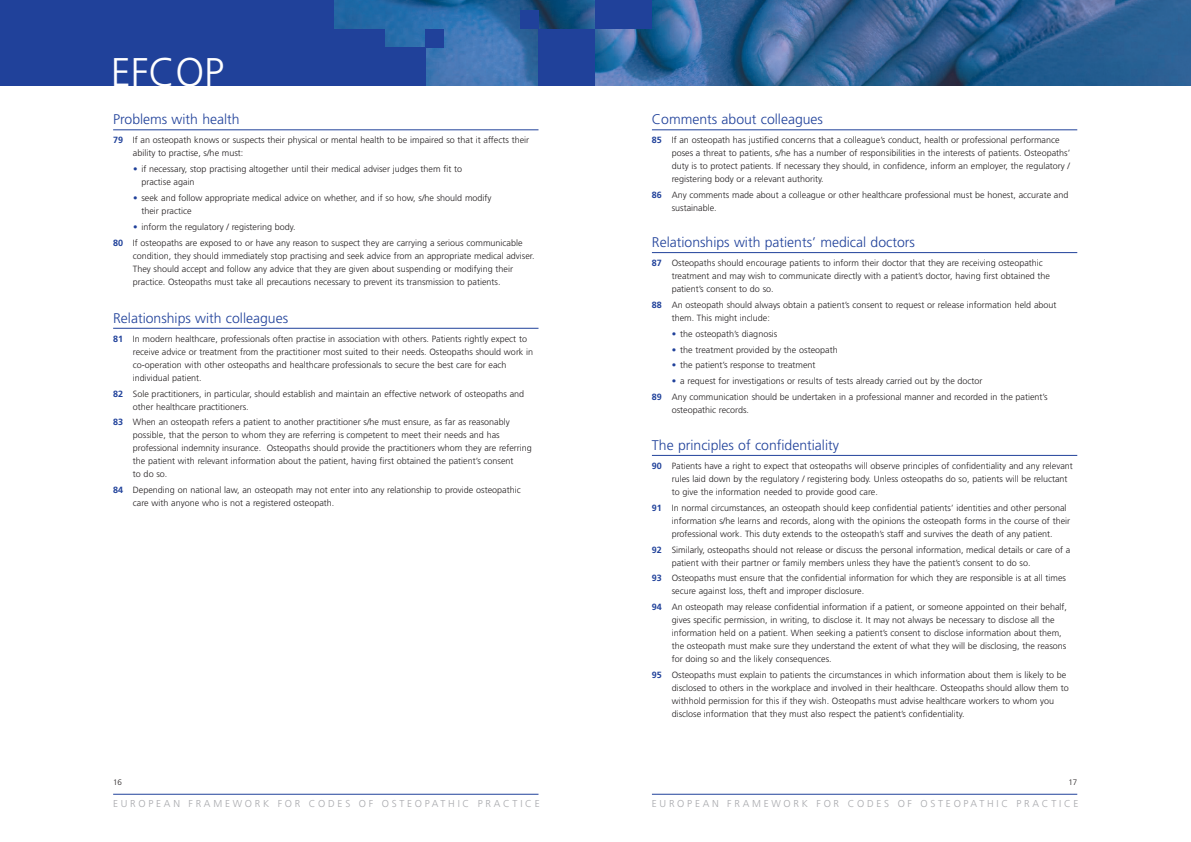
<style>
.page{position:relative;width:1191px;height:842px;background:#fff}
.page>*{position:absolute;margin:0;border:0;box-sizing:border-box;transform-origin:0 0}
.t1{font:300 40px "Frutiger";color:#fff}
.t2{font:300 14px "Frutiger";color:#20419a}
.t3{font:300 10px "Frutiger";letter-spacing:.27em;color:#a8a9ad}
.t4{font:300 9px/13px "Frutiger";color:#231f20}
.t5{font:300 8px "Frutiger";color:#231f20}
.s1{font-weight:700;color:#20419a}
.s2{color:#20419a}
</style>
<div class="page">
<div style="left:0;top:0;width:538px;height:85px;background:#20419a"></div>
<hr style="left:113px;top:130px;width:425px;height:1px;background:#20419a">
<hr style="left:113px;top:794px;width:425px;height:1px;background:#20419a">
<hr style="left:652px;top:794px;width:425px;height:1px;background:#20419a">
<img style="left:335px;top:0;width:855px;height:85px">
<div style="left:595px;top:0;width:57px;height:29px;background:#20419a"></div>
<div style="left:538px;top:29px;width:57px;height:56px;background:#20419a"></div>
<div style="left:379px;top:47px;width:46px;height:38px;background:#20419a"></div>
<div style="left:520px;top:10px;width:18px;height:19px;background:#20419a"></div>
<div style="left:425px;top:29px;width:18px;height:18px;background:#20419a"></div>
<div style="left:315px;top:29px;width:70px;height:56px;background:#20419a"></div>
<hr style="left:113px;top:328px;width:425px;height:1px;background:#20419a">
<hr style="left:652px;top:130px;width:425px;height:1px;background:#20419a">
<hr style="left:652px;top:252px;width:425px;height:1px;background:#20419a">
<hr style="left:652px;top:455px;width:425px;height:1px;background:#20419a">
<h1 class="t1" style="left:111px;top:56px;width:115px">EFCOP</h1>
<h2 class="t2" style="left:113px;top:114px;width:128px">Problems with health</h2>
<p class="t4" style="left:133px;top:134px;width:398px;text-indent:-20px"><span class="s1">79</span> If an osteopath knows or suspects their physical or mental health to be impaired so that it affects their ability to practise, s/he must:</p>
<p class="t4" style="left:141px;top:163px;width:322px;text-indent:-8px"><span class="s2">•</span> if necessary, stop practising altogether until their medical adviser judges them fit to practise again</p>
<p class="t4" style="left:141px;top:192px;width:352px;text-indent:-8px"><span class="s2">•</span> seek and follow appropriate medical advice on whether, and if so how, s/he should modify their practice</p>
<p class="t4" style="left:113px;top:219px;width:411px;line-height:15.8px;text-indent:20px"><span class="s2">•</span> inform the regulatory / registering body.<br><span class="s1">80</span> If osteopaths are exposed to or have any reason to suspect they are carrying a serious communicable</p>
<p class="t4" style="left:133px;top:250px;width:403px">condition, they should immediately stop practising and seek advice from an appropriate medical adviser.<br>They should accept and follow any advice that they are given about suspending or modifying their practice. Osteopaths must take all precautions necessary to prevent its transmission to patients.</p>
<h2 class="t2" style="left:113px;top:312px;width:176px">Relationships with colleagues</h2>
<p class="t4" style="left:133px;top:333px;width:402px;text-indent:-20px"><span class="s1">81</span> In modern healthcare, professionals often practise in association with others. Patients rightly expect to receive advice or treatment from the practitioner most suited to their needs. Osteopaths should work in co-operation with other osteopaths and healthcare professionals to secure the best care for each individual patient.</p>
<p class="t4" style="left:133px;top:388px;width:393px;text-indent:-20px"><span class="s1">82</span> Sole practitioners, in particular, should establish and maintain an effective network of osteopaths and other healthcare practitioners.</p>
<p class="t4" style="left:133px;top:416px;width:400px;text-indent:-20px"><span class="s1">83</span> When an osteopath refers a patient to another practitioner s/he must ensure, as far as reasonably possible, that the person to whom they are referring is competent to meet their needs and has professional indemnity insurance. Osteopaths should provide the practitioners whom they are referring the patient with relevant information about the patient, having first obtained the patient’s consent<br>to do so.</p>
<p class="t4" style="left:133px;top:484px;width:389px;text-indent:-20px"><span class="s1">84</span> Depending on national law, an osteopath may not enter into any relationship to provide osteopathic care with anyone who is not a registered osteopath.</p>
<h2 class="t2" style="left:652px;top:114px;width:173px">Comments about colleagues</h2>
<p class="t4" style="left:671px;top:134px;width:400px;text-indent:-20px"><span class="s1">85</span> If an osteopath has justified concerns that a colleague’s conduct, health or professional performance poses a threat to patients, s/he has a number of responsibilities in the interests of patients. Osteopaths’ duty is to protect patients. If necessary they should, in confidence, inform an employer, the regulatory / registering body or a relevant authority.</p>
<p class="t4" style="left:671px;top:189px;width:398px;text-indent:-20px"><span class="s1">86</span> Any comments made about a colleague or other healthcare professional must be honest, accurate and sustainable.</p>
<h2 class="t2" style="left:652px;top:237px;width:264px">Relationships with patients’ medical doctors</h2>
<p class="t4" style="left:671px;top:257px;width:380px;text-indent:-20px"><span class="s1">87</span> Osteopaths should encourage patients to inform their doctor that they are receiving osteopathic treatment and may wish to communicate directly with a patient’s doctor, having first obtained the patient’s consent to do so.</p>
<p class="t4" style="left:671px;top:299px;width:386px;text-indent:-20px"><span class="s1">88</span> An osteopath should always obtain a patient’s consent to request or release information held about them. This might include:</p>
<p class="t4" style="left:672px;top:328px;width:107px"><span class="s2">•</span> the osteopath’s diagnosis</p>
<p class="t4" style="left:672px;top:344px;width:167px"><span class="s2">•</span> the treatment provided by the osteopath</p>
<p class="t4" style="left:672px;top:359px;width:145px"><span class="s2">•</span> the patient’s response to treatment</p>
<p class="t4" style="left:652px;top:374px;width:397px;line-height:15.8px;text-indent:20px"><span class="s2">•</span> a request for investigations or results of tests already carried out by the doctor<br><span class="s1">89</span> Any communication should be undertaken in a professional manner and recorded in the patient’s</p>
<p class="t4" style="left:671px;top:404px;width:79px">osteopathic records.</p>
<h2 class="t2" style="left:652px;top:439px;width:189px">The principles of confidentiality</h2>
<p class="t4" style="left:671px;top:460px;width:403px;text-indent:-20px"><span class="s1">90</span> Patients have a right to expect that osteopaths will observe principles of confidentiality and any relevant rules laid down by the regulatory / registering body. Unless osteopaths do so, patients will be reluctant to give the information needed to provide good care.</p>
<p class="t4" style="left:671px;top:502px;width:400px;text-indent:-20px"><span class="s1">91</span> In normal circumstances, an osteopath should keep confidential patients’ identities and other personal information s/he learns and records, along with the opinions the osteopath forms in the course of their professional work. This duty extends to the osteopath’s staff and survives the death of any patient.</p>
<p class="t4" style="left:671px;top:544px;width:400px;text-indent:-20px"><span class="s1">92</span> Similarly, osteopaths should not release or discuss the personal information, medical details or care of a patient with their partner or family members unless they have the patient’s consent to do so.</p>
<p class="t4" style="left:671px;top:572px;width:396px;text-indent:-20px"><span class="s1">93</span> Osteopaths must ensure that the confidential information for which they are responsible is at all times secure against loss, theft and improper disclosure.</p>
<p class="t4" style="left:671px;top:601px;width:397px;text-indent:-20px"><span class="s1">94</span> An osteopath may release confidential information if a patient, or someone appointed on their behalf, gives specific permission, in writing, to disclose it. It may not always be necessary to disclose all the information held on a patient. When seeking a patient’s consent to disclose information about them, the osteopath must make sure they understand the extent of what they will be disclosing, the reasons for doing so and the likely consequences.</p>
<p class="t4" style="left:671px;top:669px;width:399px;text-indent:-20px"><span class="s1">95</span> Osteopaths must explain to patients the circumstances in which information about them is likely to be disclosed to others in the workplace and involved in their healthcare. Osteopaths should allow them to withhold permission for this if they wish. Osteopaths must advise healthcare workers to whom you disclose information that they must also respect the patient’s confidentiality.</p>
<p class="t5" style="left:113px;top:779px;width:10px">16</p>
<p class="t5" style="left:1068px;top:779px;width:10px">17</p>
<p class="t3" style="left:113px;top:800px;width:428px">EUROPEAN FRAMEWORK FOR CODES OF OSTEOPATHIC PRACTICE</p>
<p class="t3" style="left:652px;top:800px;width:428px">EUROPEAN FRAMEWORK FOR CODES OF OSTEOPATHIC PRACTICE</p>
</div>
